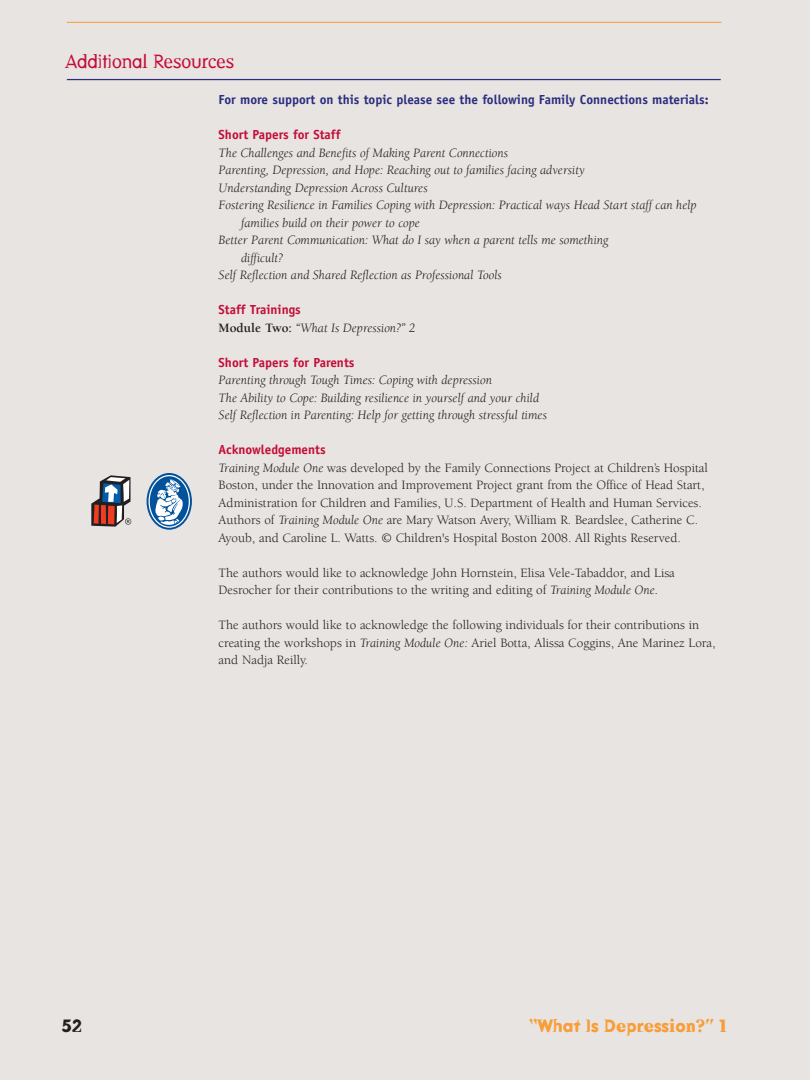
<style>
.page{position:relative;width:810px;height:1080px;background:#e8e4e1}
.page>*{position:absolute;margin:0;border:0;box-sizing:border-box;transform-origin:0 0}
.t1{font:18.75px "Dead History Roman";color:#c40c37}
.t2{font:700 17.5px "Dead History";color:#f89d38}
.t3{font:700 17.5px "Dead History";color:#231f20}
.t4{font:13.12px/17.5px "Berkeley";color:#231f20}
.t5{font:italic 13.12px/17.5px "Berkeley";color:#231f20}
.t6{font:700 13.12px "Officina Sans";color:#2a2d80}
.t7{font:700 13.12px "Officina Sans";color:#c40c37}
.s1{font-weight:700;font-style:normal}
.s2{font-style:italic}
</style>
<div class="page">
<hr style="left:67px;top:22px;width:655px;height:1px;background:#f89d38">
<hr style="left:67px;top:79px;width:654px;height:1px;background:#2a2d80">
<svg style="left:91px;top:475px;width:40px;height:52px"></svg>
<svg style="left:147px;top:473px;width:45px;height:57px"></svg>
<div style="left:149px;top:475px;width:41px;height:53px;border:1px solid #fff;border-radius:50%"></div>
<svg style="left:155px;top:479px;width:28px;height:47px"></svg>
<h1 class="t1" style="left:66px;top:51px;width:170px">Additional Resources</h1>
<p class="t6" style="left:219px;top:95px;width:491px">For more support on this topic please see the following Family Connections materials:</p>
<p class="t7" style="left:219px;top:130px;width:123px">Short Papers for Staff</p>
<p class="t5" style="left:219px;top:145px;width:291px">The Challenges and Benefits of Making Parent Connections</p>
<p class="t5" style="left:219px;top:163px;width:368px">Parenting, Depression, and Hope: Reaching out to families facing adversity</p>
<p class="t5" style="left:219px;top:180px;width:211px">Understanding Depression Across Cultures</p>
<p class="t5" style="left:219px;top:198px;width:480px">Fostering Resilience in Families Coping with Depression: Practical ways Head Start staff can help</p>
<p class="t5" style="left:241px;top:215px;width:180px">families build on their power to cope</p>
<p class="t5" style="left:219px;top:233px;width:391px">Better Parent Communication: What do I say when a parent tells me something</p>
<p class="t5" style="left:241px;top:250px;width:43px">difficult?</p>
<p class="t5" style="left:219px;top:268px;width:285px">Self Reflection and Shared Reflection as Professional Tools</p>
<p class="t7" style="left:219px;top:305px;width:84px">Staff Trainings</p>
<p class="t5" style="left:219px;top:320px;width:198px"><span class="s1">Module Two:</span> “What Is Depression?” 2</p>
<p class="t7" style="left:219px;top:358px;width:137px">Short Papers for Parents</p>
<p class="t5" style="left:219px;top:373px;width:330px">Parenting through Tough Times: Coping with depression<br>The Ability to Cope: Building resilience in yourself and your child<br>Self Reflection in Parenting: Help for getting through stressful times</p>
<p class="t7" style="left:219px;top:445px;width:108px">Acknowledgements</p>
<p class="t4" style="left:219px;top:460px;width:491px"><span class="s2">Training Module One</span> was developed by the Family Connections Project at Children’s Hospital Boston, under the Innovation and Improvement Project grant from the Office of Head Start, Administration for Children and Families, U.S. Department of Health and Human Services.<br>Authors of <span class="s2">Training Module One</span> are Mary Watson Avery, William R. Beardslee, Catherine C.<br>Ayoub, and Caroline L. Watts. © Children's Hospital Boston 2008. All Rights Reserved.</p>
<p class="t4" style="left:219px;top:565px;width:458px">The authors would like to acknowledge John Hornstein, Elisa Vele-Tabaddor, and Lisa<br>Desrocher for their contributions to the writing and editing of <span class="s2">Training Module One.</span></p>
<p class="t4" style="left:219px;top:618px;width:498px">The authors would like to acknowledge the following individuals for their contributions in creating the workshops in <span class="s2">Training Module One:</span> Ariel Botta, Alissa Coggins, Ane Marinez Lora, and Nadja Reilly.</p>
<h2 class="t3" style="left:62px;top:1016px;width:22px">52</h2>
<h2 class="t2" style="left:529px;top:1016px;width:199px">“What Is Depression?” 1</h2>
</div>
